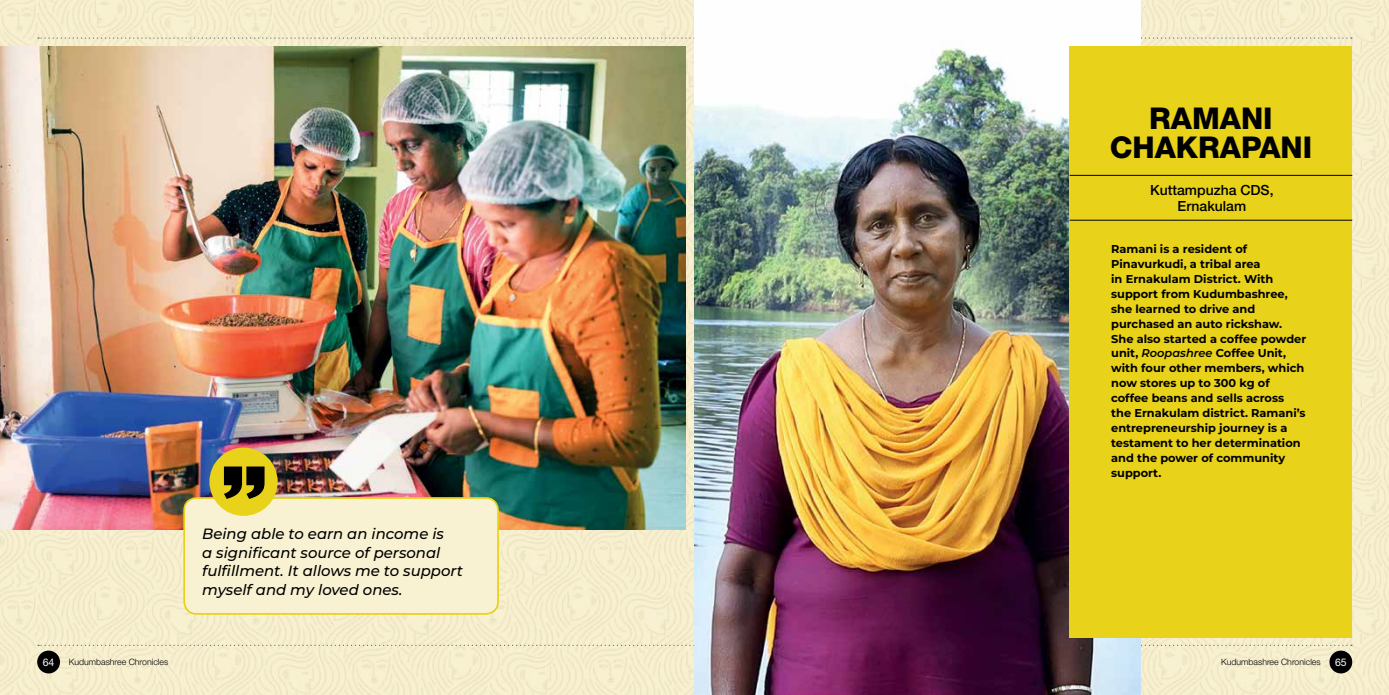
<style>
.page{position:relative;width:1389px;height:695px;background:#fff}
.page>*{position:absolute;margin:0;border:0;box-sizing:border-box;transform-origin:0 0}
.t1{font:800 30.01px/28.5px "Helvetica Neue LT Std";color:#000;text-align:center}
.t2{font:italic 500 14.88px/18.4px "Montserrat";color:#000}
.t3{font:500 14px/15.8px "Helvetica Neue LT Std";color:#000;text-align:center}
.t4{font:700 11.38px/14.9px "Montserrat";color:#000}
.t5{font:10.5px "Helvetica Neue LT Std";color:#fff}
.t6{font:300 8.75px "Helvetica Neue LT Std";color:#000}
.s1{font-weight:600;font-style:italic}
</style>
<div class="page">
<img style="left:0;top:0;width:1389px;height:694px">
<svg style="left:38px;top:37px;width:1314px;height:2px;background:#dfd9be"></svg>
<svg style="left:38px;top:644px;width:1314px;height:2px;background:#e0d9be"></svg>
<div style="left:1329px;top:650px;width:23px;height:23px;background:#000;border-radius:50%"></div>
<div style="left:37px;top:650px;width:23px;height:23px;background:#000;border-radius:50%"></div>
<img style="left:0;top:46px;width:686px;height:483px">
<div style="left:184px;top:498px;width:314px;height:115px;background:#f9f2d2;border-radius:12px"></div>
<div style="left:183px;top:497px;width:316px;height:117px;border:2px solid #e9d21a;border-radius:12px"></div>
<div style="left:209px;top:447px;width:69px;height:69px;background:#e9d21a;border-radius:50%"></div>
<svg style="left:224px;top:466px;width:41px;height:33px"></svg>
<img style="left:694px;top:0;width:447px;height:694px">
<div style="left:1070px;top:46px;width:282px;height:591px;background:#e9d21a"></div>
<hr style="left:1070px;top:175px;width:282px;height:1px;background:#000">
<hr style="left:1070px;top:220px;width:282px;height:1px;background:#000">
<h1 class="t1" style="left:1110px;top:104px;width:204px">RAMANI<br>CHAKRAPANI</h1>
<p class="t3" style="left:1150px;top:182px;width:125px">Kuttampuzha CDS,<br>Ernakulam</p>
<h2 class="t2" style="left:202px;top:524px;width:262px">Being able to earn an income is<br>a significant source of personal fulfillment. It allows me to support myself and my loved ones.</h2>
<p class="t4" style="left:1111px;top:241px;width:197px">Ramani is a resident of<br>Pinavurkudi, a tribal area<br>in Ernakulam District. With support from Kudumbashree, she learned to drive and purchased an auto rickshaw.<br>She also started a coffee powder unit, <span class="s1">Roopashree</span> Coffee Unit, with four other members, which now stores up to 300 kg of coffee beans and sells across the Ernakulam district. Ramani’s entrepreneurship journey is a testament to her determination and the power of community support.</p>
<p class="t5" style="left:43px;top:655px;width:13px">64</p>
<p class="t6" style="left:69px;top:656px;width:101px">Kudumbashree Chronicles</p>
<p class="t6" style="left:1221px;top:656px;width:101px">Kudumbashree Chronicles</p>
<p class="t5" style="left:1335px;top:656px;width:13px">65</p>
</div>
